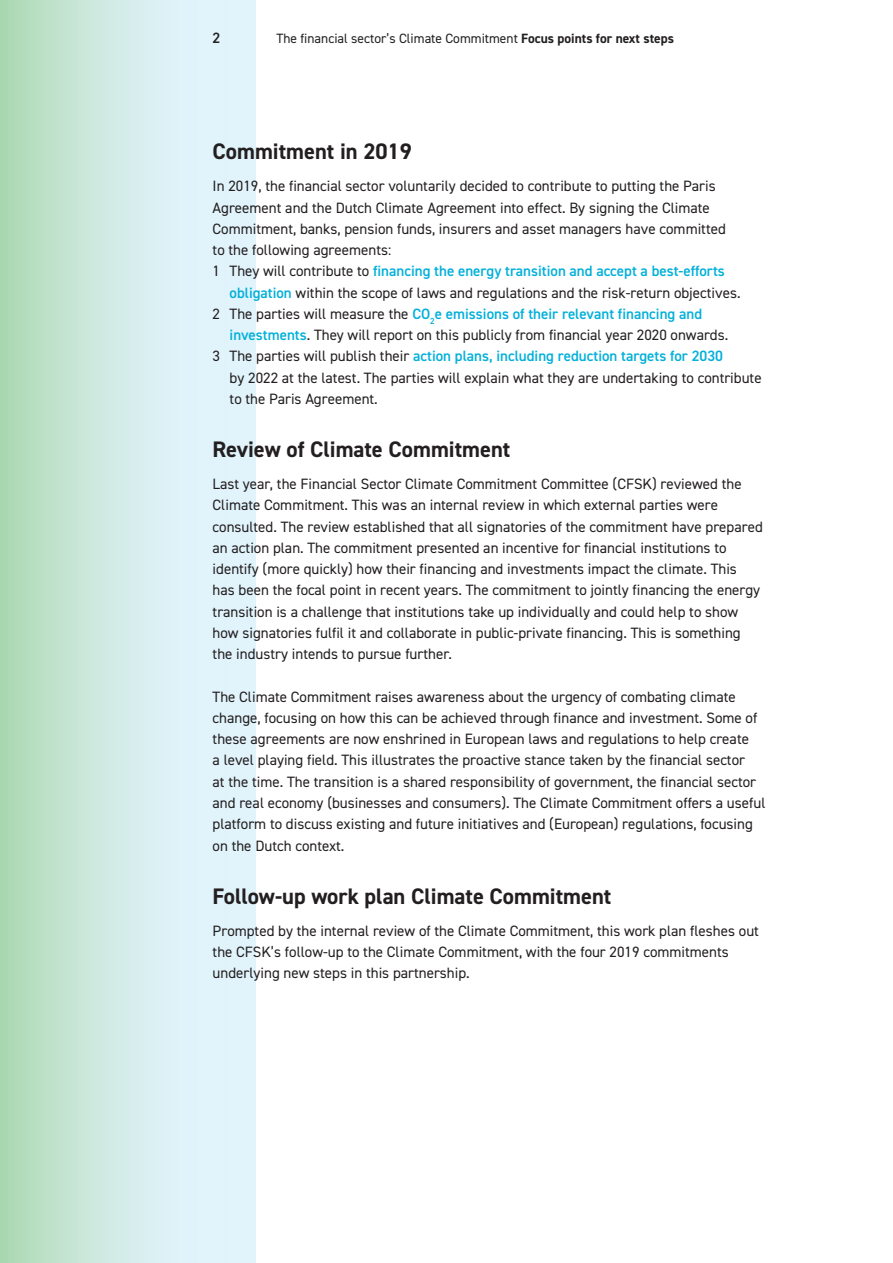
<style>
.page{position:relative;width:893px;height:1263px;background:#fff}
.page>*{position:absolute;margin:0;border:0;box-sizing:border-box;transform-origin:0 0}
.Kop_15_pt{font:700 22.5px "DIN2014";color:#231f20}
.Platte_tekst{font:15px/21.3px "DIN2014";color:#231f20}
.Opsomming{font:15px/21.3px "DIN2014";color:#231f20}
.Platte_tekst-2{font:600 15px "DIN2014";color:#231f20}
.t1{font:13.5px "DIN2014";color:#231f20}
.s1{font-weight:700}
.s2{font-weight:600;color:#03b0da}
</style>
<div class="page">
<div style="left:0;top:0;width:255px;height:1263px;background:#e1f4fb"></div>
<div style="left:0;top:0;width:223px;height:1263px;background:linear-gradient(to right,#b1dab8,#eaf8ff)"></div>
<p class="Platte_tekst-2" style="left:213px;top:27px;width:9px">2</p>
<p class="t1" style="left:276px;top:29px;width:399px">The financial sector’s Climate Commitment <span class="s1">Focus points for next steps</span></p>
<p class="Kop_15_pt" style="left:213px;top:137px;width:201px">Commitment in 2019</p>
<p class="Platte_tekst" style="left:213px;top:175px;width:515px">In 2019, the financial sector voluntarily decided to contribute to putting the Paris Agreement and the Dutch Climate Agreement into effect. By signing the Climate Commitment, banks, pension funds, insurers and asset managers have committed to the following agreements:</p>
<p class="Opsomming" style="left:230px;top:260px;width:512px;text-indent:-17px">1 They will contribute to <span class="s2">financing the energy transition and accept a best-efforts obligation</span> within the scope of laws and regulations and the risk-return objectives.</p>
<p class="Opsomming" style="left:230px;top:303px;width:500px;text-indent:-17px">2 The parties will measure the <span class="s2">CO</span><sub>2</sub><span class="s2">e emissions of their relevant financing and investments</span>. They will report on this publicly from financial year 2020 onwards.</p>
<p class="Opsomming" style="left:230px;top:345px;width:533px;text-indent:-17px">3 The parties will publish their <span class="s2">action plans, including reduction targets for 2030<br></span>by 2022 at the latest. The parties will explain what they are undertaking to contribute to the Paris Agreement.</p>
<p class="Kop_15_pt" style="left:213px;top:434px;width:299px">Review of Climate Commitment</p>
<p class="Platte_tekst" style="left:213px;top:473px;width:552px">Last year, the Financial Sector Climate Commitment Committee (CFSK) reviewed the Climate Commitment. This was an internal review in which external parties were consulted. The review established that all signatories of the commitment have prepared an action plan. The commitment presented an incentive for financial institutions to identify (more quickly) how their financing and investments impact the climate. This has been the focal point in recent years. The commitment to jointly financing the energy transition is a challenge that institutions take up individually and could help to show how signatories fulfil it and collaborate in public-private financing. This is something the industry intends to pursue further.</p>
<p class="Platte_tekst" style="left:213px;top:685px;width:554px">The Climate Commitment raises awareness about the urgency of combating climate change, focusing on how this can be achieved through finance and investment. Some of these agreements are now enshrined in European laws and regulations to help create<br>a level playing field. This illustrates the proactive stance taken by the financial sector<br>at the time. The transition is a shared responsibility of government, the financial sector and real economy (businesses and consumers). The Climate Commitment offers a useful platform to discuss existing and future initiatives and (European) regulations, focusing on the Dutch context.</p>
<p class="Kop_15_pt" style="left:213px;top:881px;width:400px">Follow-up work plan Climate Commitment</p>
<p class="Platte_tekst" style="left:213px;top:919px;width:548px">Prompted by the internal review of the Climate Commitment, this work plan fleshes out the CFSK’s follow-up to the Climate Commitment, with the four 2019 commitments underlying new steps in this partnership.</p>
</div>
